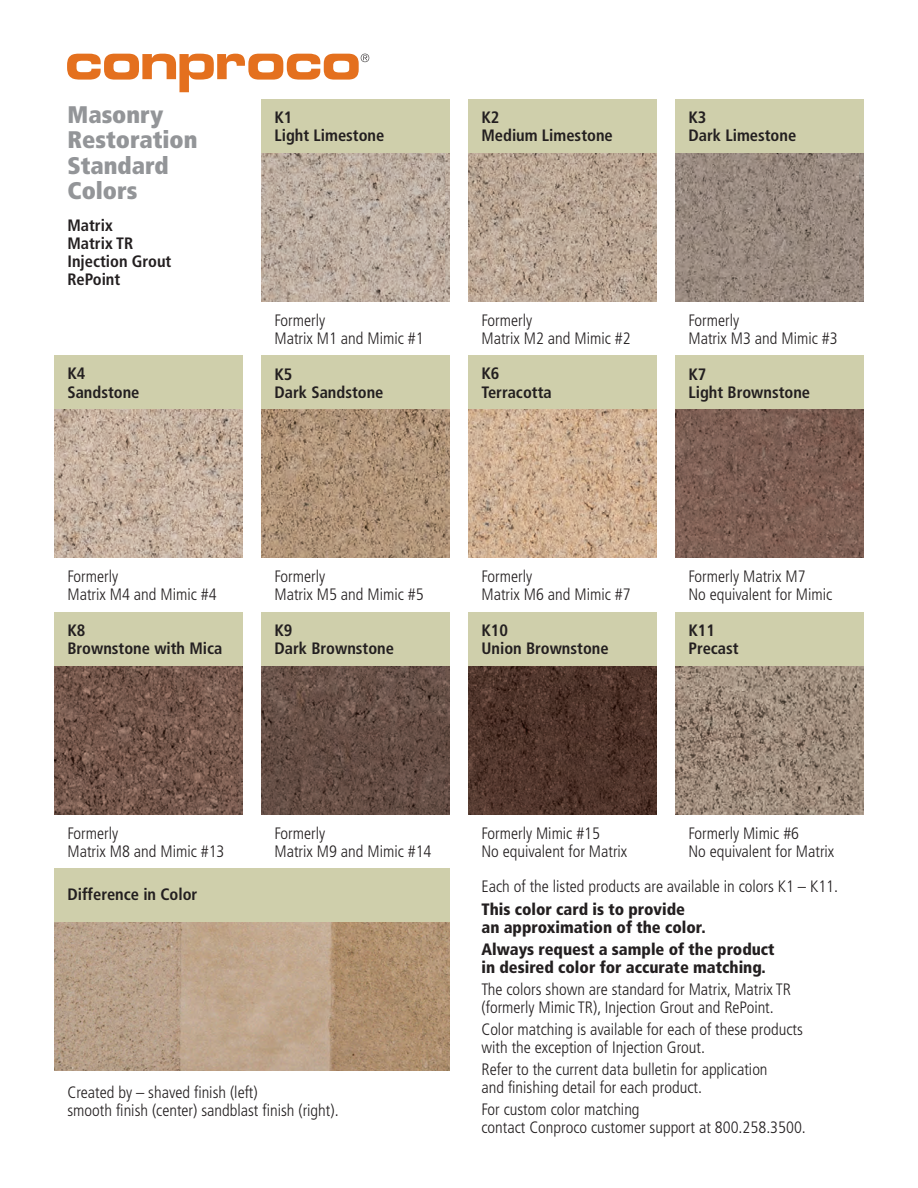
<style>
.page{position:relative;width:918px;height:1188px;background:#fff}
.page>*{position:absolute;margin:0;border:0;box-sizing:border-box;transform-origin:0 0}
.t1{font:900 condensed 24px/25.5px "Frutiger";color:#939598}
.t2{font:300 condensed 16.5px/18px "Frutiger";color:#231f20}
.t3{font:700 condensed 16.5px/18px "Frutiger";color:#231f20}
.t4{font:900 condensed 16.5px/18px "Frutiger";color:#231f20}
</style>
<div class="page">
<img style="left:54px;top:666px;width:189px;height:148px">
<div style="left:54px;top:612px;width:189px;height:54px;background:#cfcfab"></div>
<img style="left:54px;top:410px;width:189px;height:148px">
<div style="left:54px;top:356px;width:189px;height:54px;background:#cfcfab"></div>
<img style="left:261px;top:410px;width:189px;height:148px">
<div style="left:261px;top:356px;width:189px;height:54px;background:#cfcfab"></div>
<img style="left:261px;top:153px;width:189px;height:149px">
<div style="left:261px;top:99px;width:189px;height:54px;background:#cfcfab"></div>
<img style="left:468px;top:153px;width:189px;height:149px">
<div style="left:468px;top:99px;width:189px;height:54px;background:#cfcfab"></div>
<img style="left:675px;top:153px;width:189px;height:149px">
<div style="left:675px;top:99px;width:189px;height:54px;background:#cfcfab"></div>
<img style="left:468px;top:410px;width:189px;height:148px">
<div style="left:468px;top:356px;width:189px;height:54px;background:#cfcfab"></div>
<img style="left:675px;top:410px;width:189px;height:148px">
<div style="left:675px;top:356px;width:189px;height:54px;background:#cfcfab"></div>
<img style="left:261px;top:666px;width:189px;height:148px">
<div style="left:261px;top:612px;width:189px;height:54px;background:#cfcfab"></div>
<img style="left:468px;top:666px;width:189px;height:148px">
<div style="left:468px;top:612px;width:189px;height:54px;background:#cfcfab"></div>
<img style="left:675px;top:666px;width:189px;height:148px">
<div style="left:675px;top:612px;width:189px;height:54px;background:#cfcfab"></div>
<div style="left:54px;top:868px;width:396px;height:54px;background:#cfcfab"></div>
<svg style="left:67px;top:54px;width:302px;height:38px"></svg>
<img style="left:54px;top:922px;width:396px;height:149px">
<h1 class="t1" style="left:68px;top:104px;width:131px">Masonry<br>Restoration<br>Standard<br>Colors</h1>
<p class="t3" style="left:68px;top:218px;width:105px">Matrix<br>Matrix TR<br>Injection Grout<br>RePoint</p>
<p class="t3" style="left:68px;top:366px;width:74px">K4<br>Sandstone</p>
<p class="t3" style="left:274px;top:110px;width:111px">K1<br>Light Limestone</p>
<p class="t3" style="left:482px;top:110px;width:133px">K2<br>Medium Limestone</p>
<p class="t3" style="left:688px;top:110px;width:109px">K3<br>Dark Limestone</p>
<p class="t2" style="left:275px;top:312px;width:151px">Formerly<br>Matrix M1 and Mimic #1</p>
<p class="t3" style="left:274px;top:366px;width:111px">K5<br>Dark Sandstone</p>
<p class="t2" style="left:482px;top:312px;width:151px">Formerly<br>Matrix M2 and Mimic #2</p>
<p class="t3" style="left:482px;top:366px;width:72px">K6<br>Terracotta</p>
<p class="t2" style="left:688px;top:312px;width:151px">Formerly<br>Matrix M3 and Mimic #3</p>
<p class="t3" style="left:688px;top:366px;width:123px">K7<br>Light Brownstone</p>
<p class="t2" style="left:68px;top:569px;width:151px">Formerly<br>Matrix M4 and Mimic #4</p>
<p class="t3" style="left:68px;top:623px;width:156px">K8<br>Brownstone with Mica</p>
<p class="t2" style="left:274px;top:569px;width:151px">Formerly<br>Matrix M5 and Mimic #5</p>
<p class="t3" style="left:274px;top:623px;width:121px">K9<br>Dark Brownstone</p>
<p class="t2" style="left:482px;top:569px;width:151px">Formerly<br>Matrix M6 and Mimic #7</p>
<p class="t3" style="left:482px;top:623px;width:129px">K10<br>Union Brownstone</p>
<p class="t2" style="left:688px;top:569px;width:145px">Formerly Matrix M7<br>No equivalent for Mimic</p>
<p class="t3" style="left:688px;top:623px;width:52px">K11<br>Precast</p>
<p class="t2" style="left:68px;top:825px;width:159px">Formerly<br>Matrix M8 and Mimic #13</p>
<p class="t2" style="left:274px;top:825px;width:159px">Formerly<br>Matrix M9 and Mimic #14</p>
<p class="t2" style="left:482px;top:825px;width:147px">Formerly Mimic #15<br>No equivalent for Matrix</p>
<p class="t2" style="left:688px;top:825px;width:147px">Formerly Mimic #6<br>No equivalent for Matrix</p>
<p class="t3" style="left:68px;top:886px;width:131px">Difference in Color</p>
<p class="t2" style="left:482px;top:879px;width:358px">Each of the listed products are available in colors K1 – K11.</p>
<p class="t4" style="left:482px;top:901px;width:226px">This color card is to provide an approximation of the color.</p>
<p class="t4" style="left:482px;top:941px;width:295px">Always request a sample of the product in desired color for accurate matching.</p>
<p class="t2" style="left:482px;top:981px;width:311px">The colors shown are standard for Matrix, Matrix TR (formerly Mimic TR), Injection Grout and RePoint.</p>
<p class="t2" style="left:482px;top:1021px;width:323px">Color matching is available for each of these products with the exception of Injection Grout.</p>
<p class="t2" style="left:482px;top:1061px;width:288px">Refer to the current data bulletin for application and finishing detail for each product.</p>
<p class="t2" style="left:482px;top:1101px;width:326px">For custom color matching<br>contact Conproco customer support at 800.258.3500.</p>
<p class="t2" style="left:68px;top:1085px;width:273px">Created by – shaved finish (left)<br>smooth finish (center) sandblast finish (right).</p>
</div>
